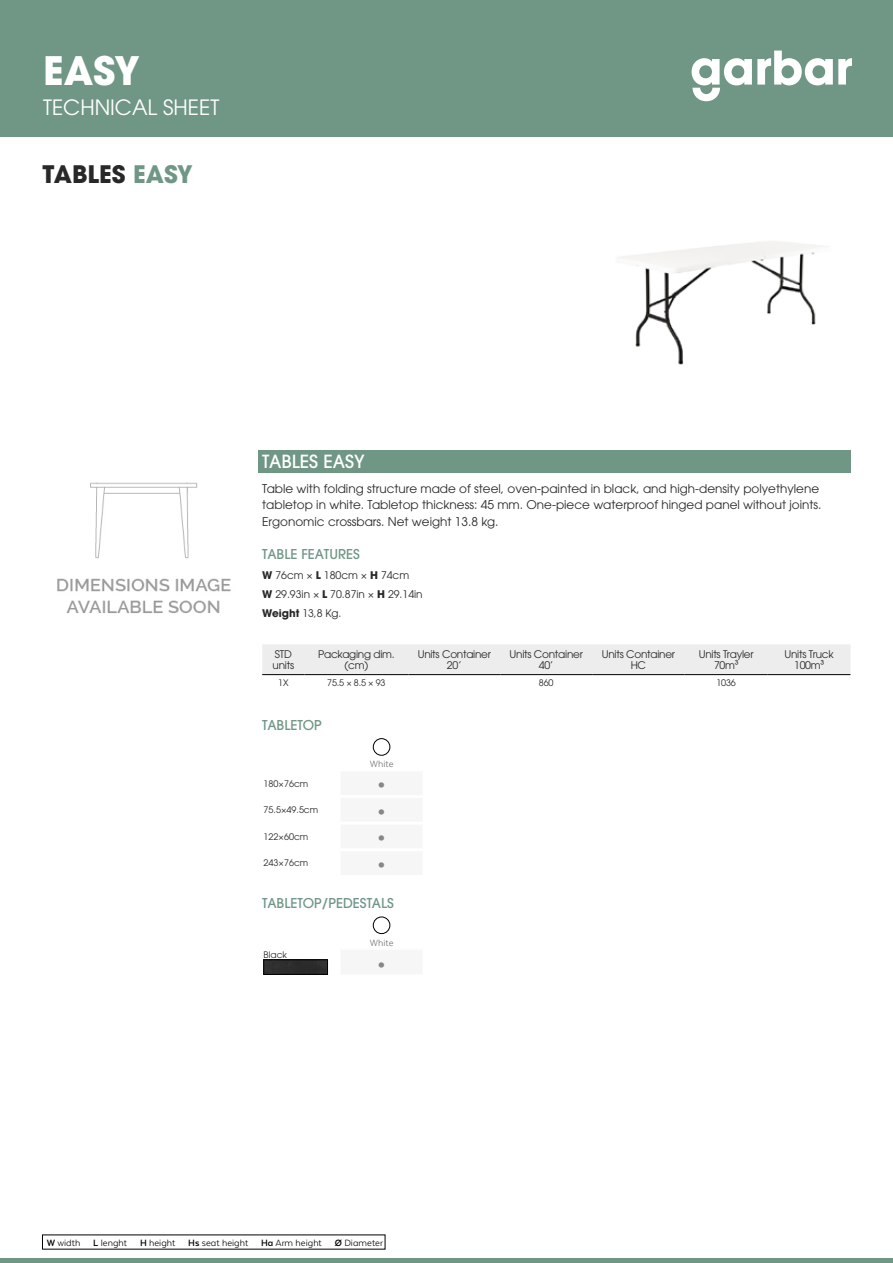
<style>
.page{position:relative;width:893px;height:1263px;background:#fff}
.page>*{position:absolute;margin:0;border:0;box-sizing:border-box;transform-origin:0 0}
.t1{font:700 39px "ITC Avant Garde Pro";color:#fff}
.t2{font:700 31.5px "Texta Alt";color:#878787}
.t3{font:700 24px "ITC Avant Garde Pro";color:#282827}
.t4{font:21px "ITC Avant Garde Pro";color:#fff}
.t5{font:500 18px "ITC Avant Garde Pro";color:#fff}
.t6{font:500 13.5px "ITC Avant Garde Pro";color:#709786}
.t7{font:12px/16.5px "ITC Avant Garde Pro";color:#282827}
.t8{font:10.5px/10.5px "ITC Avant Garde Pro";letter-spacing:-.025em;color:#282827;text-align:center}
.t9{font:10.5px/19.2px "ITC Avant Garde Pro";color:#282827}
.t10{font:10.5px "Texta Alt";color:#000}
.t11{font:10.5px "Texta Alt";color:#706f6f}
.t12{font:9px "ITC Avant Garde Pro";color:#282827}
.s1{color:#709786}
.s2{font-weight:700}
</style>
<div class="page">
<div style="left:0;top:0;width:893px;height:137px;background:#709786"></div>
<svg style="left:692px;top:51px;width:160px;height:50px"></svg>
<hr style="left:0;top:1259px;width:893px;height:4px;background:#709786">
<img style="left:617px;top:241px;width:206px;height:124px">
<div style="left:258px;top:450px;width:592px;height:22px;background:#709786"></div>
<div style="left:262px;top:644px;width:588px;height:30px;background:#ededed"></div>
<hr style="left:262px;top:674px;width:42px;height:1px;background:#000">
<hr style="left:304px;top:674px;width:104px;height:1px;background:#000">
<hr style="left:408px;top:674px;width:92px;height:1px;background:#000">
<hr style="left:500px;top:674px;width:92px;height:1px;background:#000">
<hr style="left:592px;top:674px;width:93px;height:1px;background:#000">
<hr style="left:685px;top:674px;width:83px;height:1px;background:#000">
<hr style="left:768px;top:674px;width:82px;height:1px;background:#000">
<img style="left:373px;top:739px;width:17px;height:16px;border-radius:8px">
<div style="left:373px;top:738px;width:17px;height:17px;border:1px solid #000;border-radius:50%"></div>
<div style="left:339px;top:949px;width:85px;height:27px;background:#f6f6f6"></div>
<hr style="left:338px;top:950px;width:3px;height:24px;background:#fff">
<hr style="left:423px;top:950px;width:3px;height:24px;background:#fff">
<hr style="left:339px;top:974px;width:87px;height:3px;background:#fff">
<hr style="left:338px;top:948px;width:87px;height:2px;background:#fff">
<img style="left:373px;top:917px;width:17px;height:16px;border-radius:8px">
<div style="left:373px;top:917px;width:17px;height:17px;border:1px solid #000;border-radius:50%"></div>
<img style="left:266px;top:962px;width:60px;height:10px">
<div style="left:264px;top:960px;width:64px;height:14px;border:1px solid #000"></div>
<img style="left:57px;top:482px;width:174px;height:131px">
<h1 class="t1" style="left:43px;top:45px;width:98px">EASY</h1>
<h3 class="t4" style="left:43px;top:94px;width:178px">TECHNICAL SHEET</h3>
<h3 class="t3" style="left:43px;top:158px;width:152px">TABLES <span class="s1">EASY</span></h3>
<h3 class="t5" style="left:262px;top:450px;width:104px">TABLES EASY</h3>
<p class="t7" style="left:262px;top:480px;width:561px">Table with folding structure made of steel, oven-painted in black, and high-density polyethylene tabletop in white. Tabletop thickness: 45 mm. One-piece waterproof hinged panel without joints.<br>Ergonomic crossbars. Net weight 13.8 kg.</p>
<p class="t6" style="left:262px;top:546px;width:99px">TABLE FEATURES</p>
<p class="t9" style="left:262px;top:565px;width:162px"><span class="s2">W</span> 76cm × <span class="s2">L</span> 180cm × <span class="s2">H</span> 74cm<br><span class="s2">W</span> 29.93in × <span class="s2">L</span> 70.87in × <span class="s2">H</span> 29.14in<br><span class="s2">Weight</span> 13,8 Kg.</p>
<p class="t8" style="left:273px;top:649px;width:23px;text-align:left">STD units</p>
<p class="t8" style="left:318px;top:649px;width:78px">Packaging dim. (cm)</p>
<p class="t8" style="left:418px;top:649px;width:75px">Units Container<br>20’</p>
<p class="t8" style="left:510px;top:649px;width:75px">Units Container<br>40’</p>
<p class="t8" style="left:602px;top:649px;width:75px">Units Container<br>HC</p>
<p class="t8" style="left:699px;top:649px;width:56px">Units Trayler<br>70m³</p>
<p class="t8" style="left:784px;top:649px;width:51px">Units Truck<br>100m³</p>
<p class="t12" style="left:278px;top:677px;width:12px">1X</p>
<p class="t12" style="left:327px;top:677px;width:60px">75.5 × 8.5 × 93</p>
<p class="t12" style="left:539px;top:677px;width:16px">860</p>
<p class="t12" style="left:716px;top:677px;width:21px">1036</p>
<p class="t6" style="left:262px;top:716px;width:61px">TABLETOP</p>
<p class="t11" style="left:370px;top:759px;width:25px">White</p>
<p class="t12" style="left:264px;top:778px;width:46px">180×76cm</p>
<h2 class="t2" style="left:377px;top:766px;width:12px">•</h2>
<p class="t12" style="left:264px;top:804px;width:56px">75.5×49.5cm</p>
<h2 class="t2" style="left:377px;top:793px;width:12px">•</h2>
<p class="t12" style="left:264px;top:831px;width:46px">122×60cm</p>
<h2 class="t2" style="left:377px;top:820px;width:12px">•</h2>
<p class="t12" style="left:264px;top:857px;width:46px">243×76cm</p>
<h2 class="t2" style="left:377px;top:846px;width:12px">•</h2>
<p class="t6" style="left:262px;top:895px;width:133px">TABLETOP/PEDESTALS</p>
<p class="t11" style="left:370px;top:937px;width:25px">White</p>
<p class="t12" style="left:264px;top:949px;width:25px">Black</p>
<h2 class="t2" style="left:377px;top:946px;width:12px">•</h2>
<p class="t10" style="left:47px;top:1237px;width:338px"><span class="s2">W</span> width <span class="s2">L</span> lenght <span class="s2">H</span> height <span class="s2">Hs</span> seat height <span class="s2">Ha</span> Arm height <span class="s2">Ø</span> Diameter</p>
</div>
